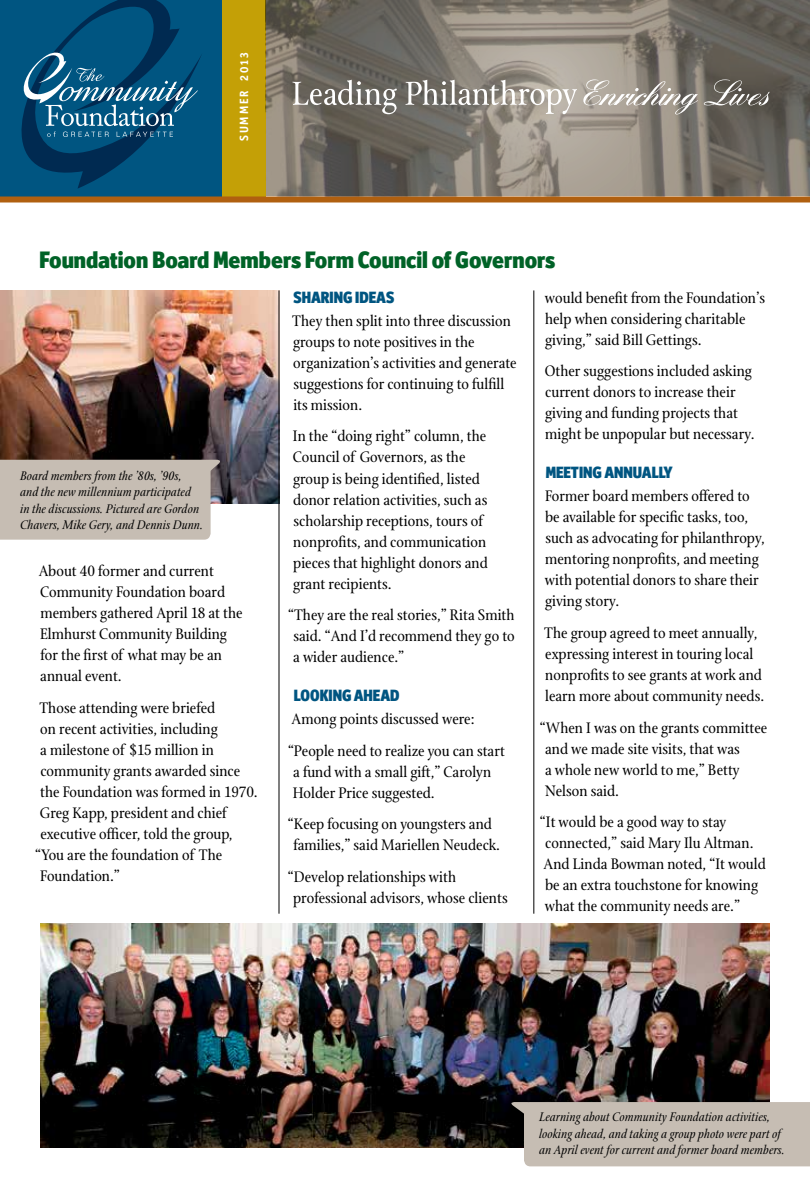
<style>
.page{position:relative;width:810px;height:1188px;background:#fff}
.page>*{position:absolute;margin:0;border:0;box-sizing:border-box;transform-origin:0 0}
.t1{font:900 24px "Officina Display ITC";color:#006227}
.t2{font:16.5px/21px "Stone Print";color:#000}
.t3{font:900 16.5px "Officina Display ITC";color:#005581}
.t4{font:italic 13.5px/16.2px "Stone Print";color:#000}
.t5{font:700 12px "Officina Display ITC";letter-spacing:.165em;color:#fff}
</style>
<div class="page">
<img style="left:40px;top:924px;width:730px;height:224px">
<img style="left:0;top:290px;width:279px;height:213px">
<div style="left:0;top:0;width:222px;height:196px;background:#005581"></div>
<svg style="left:12px;top:0;width:190px;height:189px;background:#0e567f"></svg>
<div style="left:222px;top:0;width:44px;height:196px;background:#c4a006"></div>
<img style="left:266px;top:0;width:544px;height:196px">
<svg style="left:406px;top:80px;width:171px;height:34px;background:#a39f97"></svg>
<svg style="left:583px;top:79px;width:115px;height:35px;background:#a8a29a"></svg>
<svg style="left:704px;top:79px;width:66px;height:26px;background:#77736c"></svg>
<svg style="left:293px;top:80px;width:104px;height:34px;background:#86837c"></svg>
<div style="left:0;top:196px;width:810px;height:6px;background:#b06010"></div>
<div style="left:508px;top:1102px;width:302px;height:64px;background:#c6bdb3"></div>
<div style="left:0;top:460px;width:223px;height:80px;background:#c6bdb3"></div>
<hr style="left:279px;top:290px;width:1px;height:624px;background:#000">
<hr style="left:533px;top:290px;width:1px;height:624px;background:#000">
<p class="t5" style="left:237px;top:141px;width:90px;rotate:-90deg">SUMMER 2013</p>
<h1 class="t1" style="left:40px;top:246px;width:517px">Foundation Board Members Form Council of Governors</h1>
<p class="t4" style="left:20px;top:468px;width:184px">Board members from the ’80s, ’90s, and the new millennium participated in the discussions. Pictured are Gordon Chavers, Mike Gery, and Dennis Dunn.</p>
<p class="t2" style="left:39px;top:560px;width:205px">About 40 former and current<br>Community Foundation board members gathered April 18 at the<br>Elmhurst Community Building for the first of what may be an annual event.</p>
<p class="t2" style="left:39px;top:697px;width:177px">Those attending were briefed</p>
<p class="t2" style="left:40px;top:718px;width:179px">on recent activities, including</p>
<p class="t2" style="left:40px;top:739px;width:175px">a milestone of $15 million in</p>
<p class="t2" style="left:40px;top:760px;width:201px">community grants awarded since</p>
<p class="t2" style="left:40px;top:781px;width:219px">the Foundation was formed in 1970.</p>
<p class="t2" style="left:40px;top:802px;width:188px">Greg Kapp, president and chief</p>
<p class="t2" style="left:40px;top:823px;width:194px">executive officer, told the group,</p>
<p class="t2" style="left:35px;top:844px;width:189px">“You are the foundation of The</p>
<p class="t2" style="left:40px;top:865px;width:81px">Foundation.”</p>
<p class="t3" style="left:294px;top:287px;width:101px">SharING Ideas</p>
<p class="t2" style="left:292px;top:310px;width:226px">They then split into three discussion groups to note positives in the organization’s activities and generate suggestions for continuing to fulfill its mission.</p>
<p class="t2" style="left:293px;top:426px;width:196px">In the “doing right” column, the<br>Council of Governors, as the group is being identified, listed donor relation activities, such as scholarship receptions, tours of nonprofits, and communication pieces that highlight donors and grant recipients.</p>
<p class="t2" style="left:293px;top:605px;width:223px;text-align:justify;text-indent:-5px">“They are the real stories,” Rita Smith said. “And I’d recommend they go to a wider audience.”</p>
<p class="t3" style="left:294px;top:685px;width:71px">LOOKING AHEAD</p>
<p class="t2" style="left:288px;top:703px;width:218px;line-height:31.8px">Among points discussed were: “People need to realize you can start</p>
<p class="t2" style="left:293px;top:761px;width:200px">a fund with a small gift,” Carolyn<br>Holder Price suggested.</p>
<p class="t2" style="left:288px;top:814px;width:214px;text-align:center">“Keep focusing on youngsters and families,” said Mariellen Neudeck.</p>
<p class="t2" style="left:293px;top:867px;width:216px;text-indent:-5px">“Develop relationships with professional advisors, whose clients</p>
<p class="t2" style="left:545px;top:287px;width:222px">would benefit from the Foundation’s help when considering charitable giving,” said Bill Gettings.</p>
<p class="t2" style="left:545px;top:361px;width:211px">Other suggestions included asking current donors to increase their giving and funding projects that might be unpopular but necessary.</p>
<p class="t3" style="left:546px;top:462px;width:129px">Meeting Ann ually</p>
<p class="t2" style="left:545px;top:485px;width:222px">Former board members offered to be available for specific tasks, too, such as advocating for philanthropy, mentoring nonprofits, and meeting with potential donors to share their giving story.</p>
<p class="t2" style="left:544px;top:622px;width:221px">The group agreed to meet annually, expressing interest in touring local nonprofits to see grants at work and learn more about community needs.</p>
<p class="t2" style="left:545px;top:717px;width:224px;text-indent:-5px">“When I was on the grants committee and we made site visits, that was<br>a whole new world to me,” Betty<br>Nelson said.</p>
<p class="t2" style="left:540px;top:812px;width:227px">“It would be a good way to stay connected,” said Mary Ilu Altman.<br>And Linda Bowman noted, “It would be an extra touchstone for knowing what the community needs are.”</p>
<p class="t4" style="left:539px;top:1109px;width:247px">Learning about Community Foundation activities, looking ahead, and taking a group photo were part of an April event for current and former board members.</p>
</div>
